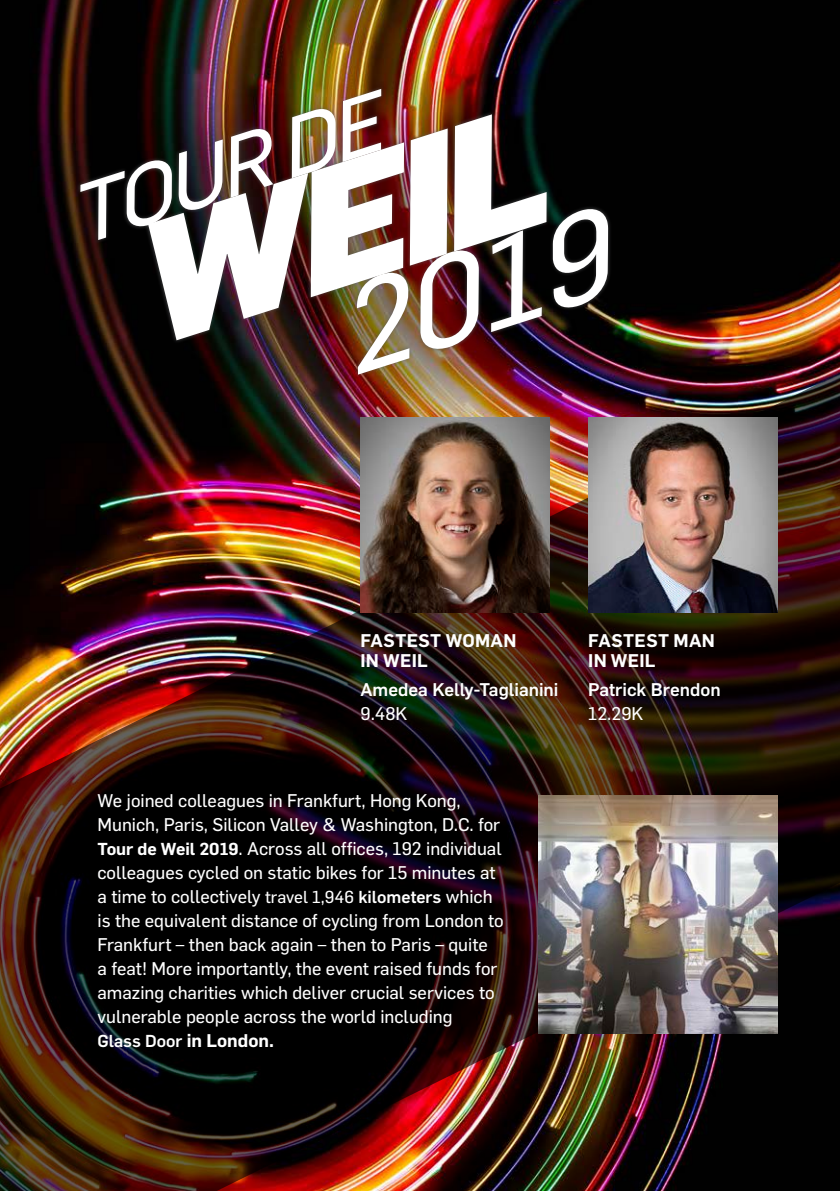
<style>
.page{position:relative;width:840px;height:1191px;background:#fff}
.page>*{position:absolute;margin:0;border:0;box-sizing:border-box;transform-origin:0 0}
.t1{font:italic 900 167px "Flama";color:#fff;scale:1.05 1}
.t2{font:italic 121.6px "Flama Basic";color:#fff;scale:1.05 1}
.t3{font:italic 81.2px "Flama Basic";color:#fff;scale:1.05 1}
.Body{font:18px/24px "Flama Basic";color:#fff}
.Body-2{font:500 18px/24px "Flama";color:#fff}
.Body_Copy{font:600 18px/19.2px "Flama";letter-spacing:.025em;color:#fff}
.Body-3{font:500 17px "Flama";color:#fff}
.s1{font-family:"Flama Basic";font-weight:400}
.s2{font-family:"Flama";font-weight:600;font-size:17px}
.s3{font-size:17px}
.s4{font-family:"Flama";font-weight:500;font-size:17px}
.s5{font-weight:600;font-size:18px}
</style>
<div class="page">
<img style="left:0;top:0;width:839px;height:334px">
<img style="left:0;top:334px;width:839px;height:857px">
<div style="left:76px;top:86px;width:535px;height:292px;background:#57585a;opacity:.75"></div>
<img style="left:538px;top:795px;width:238px;height:238px">
<img style="left:360px;top:417px;width:189px;height:195px">
<img style="left:588px;top:417px;width:188px;height:195px">
<p class="t3" style="left:54px;top:165px;width:309px;rotate:-18deg">TOUR DE</p>
<p class="t1" style="left:97px;top:177px;width:404px;rotate:-18deg">WEIL</p>
<p class="t2" style="left:313px;top:256px;width:267px;rotate:-18deg">2019</p>
<p class="Body_Copy" style="left:360px;top:630px;width:157px">FASTEST WOMAN<br>IN WEIL</p>
<p class="Body-2" style="left:360px;top:676px;width:199px">Amedea Kelly-Taglianini<br><span class="s1">9.48K</span></p>
<p class="Body" style="left:97px;top:787px;width:407px">We joined colleagues in Frankfurt, Hong Kong, Munich, Paris, Silicon Valley &amp; Washington, D.C. for <span class="s2">Tour de Weil 2019</span>. Across all offices, 192 individual colleagues cycled on static bikes for 15 minutes at a time to collectively <span class="s3">travel 1,946</span> <span class="s4">kilometers</span> which is the equivalent distance of cycling from London to Frankfurt – then back again – then to Paris – quite<br>a feat! More importantly, the event raised funds for amazing charities which deliver crucial services to vulnerable people across the world including</p>
<p class="Body-3" style="left:97px;top:1028px;width:178px">Glass Door <span class="s5">in London.</span></p>
<p class="Body_Copy" style="left:588px;top:630px;width:128px">FASTEST MAN<br>IN WEIL</p>
<p class="Body-2" style="left:588px;top:676px;width:134px">Patrick Brendon<br><span class="s1">12.29K</span></p>
</div>
